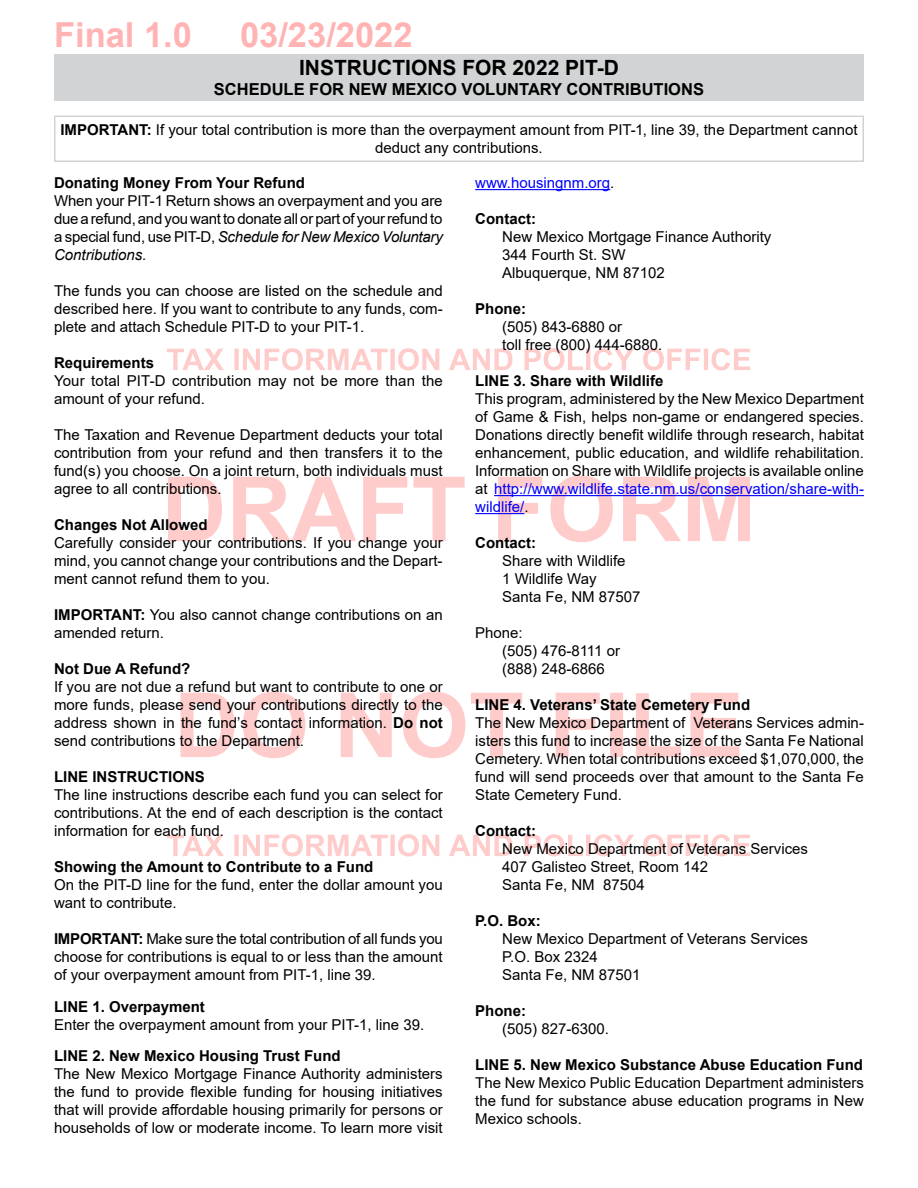
<style>
.page{position:relative;width:918px;height:1188px;background:#fff}
.page>*{position:absolute;margin:0;border:0;box-sizing:border-box;transform-origin:0 0}
.t1{font:700 34.5px "Arial";color:#ffb3b3}
.t2{font:700 21px "Arial";color:#000}
.t3{font:700 16.5px "Arial";color:#000}
.t4{font:15px/18px "Arial";color:#000;text-align:justify}
.t5{font:700 15px "Arial";color:#000}
.t6{font:15px "Arial";color:#00f}
.s1{font-weight:700}
.s2{font-style:italic}
.s3{color:#000}
.s4{color:#00f}
</style>
<div class="page">
<svg style="left:167px;top:834px;width:583px;height:22px"></svg>
<svg style="left:181px;top:692px;width:559px;height:66px"></svg>
<svg style="left:168px;top:476px;width:582px;height:66px"></svg>
<svg style="left:167px;top:348px;width:583px;height:22px"></svg>
<div style="left:54px;top:54px;width:810px;height:46px;background:#d1d3d4"></div>
<hr style="left:475px;top:189px;width:135px;height:1px;background:#00f">
<hr style="left:494px;top:495px;width:370px;height:1px;background:#00f">
<hr style="left:475px;top:513px;width:49px;height:1px;background:#00f">
<div style="left:54px;top:116px;width:810px;height:46px;border:2px solid #d1d3d4"></div>
<h1 class="t1" style="left:54px;top:11px;width:140px">Final 1.0</h1>
<h1 class="t1" style="left:240px;top:11px;width:174px">03/23/2022</h1>
<h2 class="t2" style="left:299px;top:53px;width:321px">INSTRUCTIONS FOR 2022 PIT-D</h2>
<p class="t3" style="left:214px;top:77px;width:492px">SCHEDULE FOR NEW MEXICO VOLUNTARY CONTRIBUTIONS</p>
<p class="t4" style="left:60px;top:121px;width:799px;text-align:center"><span class="s1">IMPORTANT:</span> If your total contribution is more than the overpayment amount from PIT-1, line 39, the Department cannot deduct any contributions.</p>
<p class="t5" style="left:54px;top:172px;width:253px">Donating Money From Your Refund</p>
<p class="t4" style="left:54px;top:192px;width:390px">When your PIT-1 Return shows an overpayment and you are due a refund, and you want to donate all or part of your refund to a special fund, use PIT‑- D, <span class="s2">Schedule for New Mexico Voluntary Contributions.</span></p>
<p class="t4" style="left:54px;top:282px;width:390px">The funds you can choose are listed on the schedule and described here. If you want to contribute to any funds, com&shy;plete and attach Schedule PIT-D to your PIT-1.</p>
<p class="t5" style="left:54px;top:352px;width:102px">Requirements</p>
<p class="t4" style="left:54px;top:372px;width:390px">Your total PIT-D contribution may not be more than the amount of your refund.</p>
<p class="t4" style="left:54px;top:426px;width:390px">The Taxation and Revenue Department deducts your total contribution from your refund and then transfers it to the fund(s) you choose. On a joint return, both individuals must agree to all contributions.</p>
<p class="t5" style="left:54px;top:514px;width:155px">Changes Not Allowed</p>
<p class="t4" style="left:54px;top:534px;width:390px">Carefully consider your contributions. If you change your mind, you cannot change your contributions and the Depart&shy;ment cannot refund them to you.</p>
<p class="t4" style="left:54px;top:606px;width:390px"><span class="s1">IMPORTANT:</span> You also cannot change contributions on an amended return.</p>
<p class="t5" style="left:54px;top:658px;width:138px">Not Due A Refund?</p>
<p class="t4" style="left:54px;top:678px;width:390px">If you are not due a refund but want to contribute to one or more funds, please send your contributions directly to the address shown in the fund’s contact information. <span class="s1">Do not </span>send contributions to the Department.</p>
<p class="t5" style="left:54px;top:766px;width:152px">LINE INSTRUCTIONS</p>
<p class="t4" style="left:54px;top:786px;width:390px">The line instructions describe each fund you can select for contributions. At the end of each description is the contact information for each fund.</p>
<p class="t5" style="left:54px;top:856px;width:321px">Showing the Amount to Contribute to a Fund</p>
<p class="t4" style="left:54px;top:876px;width:390px">On the PIT-D line for the fund, enter the dollar amount you want to contribute.</p>
<p class="t4" style="left:54px;top:930px;width:390px"><span class="s1">IMPORTANT:</span> Make sure the total contribution of all funds you choose for contributions is equal to or less than the amount of your overpayment amount from PIT-1, line 39.</p>
<p class="t5" style="left:54px;top:996px;width:152px">LINE 1. Overpayment</p>
<p class="t4" style="left:54px;top:1015px;width:372px">Enter the overpayment amount from your PIT-1, line 39.</p>
<p class="t5" style="left:54px;top:1045px;width:288px">LINE 2. New Mexico Housing Trust Fund</p>
<p class="t4" style="left:54px;top:1065px;width:390px">The New Mexico Mortgage Finance Authority administers the fund to provide flexible funding for housing initiatives that will provide affordable housing primarily for persons or households of low or moderate income. To learn more visit</p>
<p class="t6" style="left:475px;top:172px;width:141px">www.housingnm.org<span class="s3">.</span></p>
<p class="t5" style="left:475px;top:208px;width:62px">Contact:</p>
<p class="t4" style="left:502px;top:228px;width:271px;text-align:left">New Mexico Mortgage Finance Authority<br>344 Fourth St. SW<br>Albuquerque, NM 87102</p>
<p class="t5" style="left:475px;top:298px;width:52px">Phone:</p>
<p class="t4" style="left:502px;top:318px;width:162px">(505) 843-6880 or<br>toll free (800) 444-6880.</p>
<p class="t5" style="left:475px;top:370px;width:190px">LINE 3. Share with Wildlife</p>
<p class="t4" style="left:475px;top:390px;width:390px">This program, administered by the New Mexico Department of Game &amp; Fish, helps non-game or endangered species.<br>Donations directly benefit wildlife through research, habitat enhancement, public education, and wildlife rehabilitation.<br>Information on Share with Wildlife projects is available online at <span class="s4">http://www.wildlife.state.nm.us/conservation/share-with&shy;wildlife/</span>.</p>
<p class="t5" style="left:475px;top:532px;width:62px">Contact:</p>
<p class="t4" style="left:502px;top:552px;width:140px;text-align:left">Share with Wildlife<br>1 Wildlife Way<br>Santa Fe, NM 87507</p>
<p class="t4" style="left:502px;top:624px;width:119px;text-align:left;text-indent:-27px">Phone:<br>(505) 476-8111 or (888) 248-6866</p>
<p class="t5" style="left:475px;top:694px;width:277px">LINE 4. Veterans’ State Cemetery Fund</p>
<p class="t4" style="left:475px;top:714px;width:390px">The New Mexico Department of Veterans Services admin&shy;isters this fund to increase the size of the Santa Fe National Cemetery. When total contributions exceed $1,070,000, the fund will send proceeds over that amount to the Santa Fe State Cemetery Fund.</p>
<p class="t5" style="left:475px;top:820px;width:62px">Contact:</p>
<p class="t4" style="left:502px;top:840px;width:307px;text-align:left">New Mexico Department of Veterans Services<br>407 Galisteo Street, Room 142<br>Santa Fe, NM 87504</p>
<p class="t5" style="left:475px;top:910px;width:67px">P.O. Box:</p>
<p class="t4" style="left:502px;top:930px;width:307px;text-align:left">New Mexico Department of Veterans Services<br>P.O. Box 2324<br>Santa Fe, NM 87501</p>
<p class="t5" style="left:475px;top:1000px;width:52px">Phone:</p>
<p class="t4" style="left:502px;top:1020px;width:108px">(505) 827-6300.</p>
<p class="t5" style="left:475px;top:1054px;width:389px">LINE 5. New Mexico Substance Abuse Education Fund</p>
<p class="t4" style="left:475px;top:1074px;width:390px">The New Mexico Public Education Department administers the fund for substance abuse education programs in New Mexico schools.</p>
</div>
